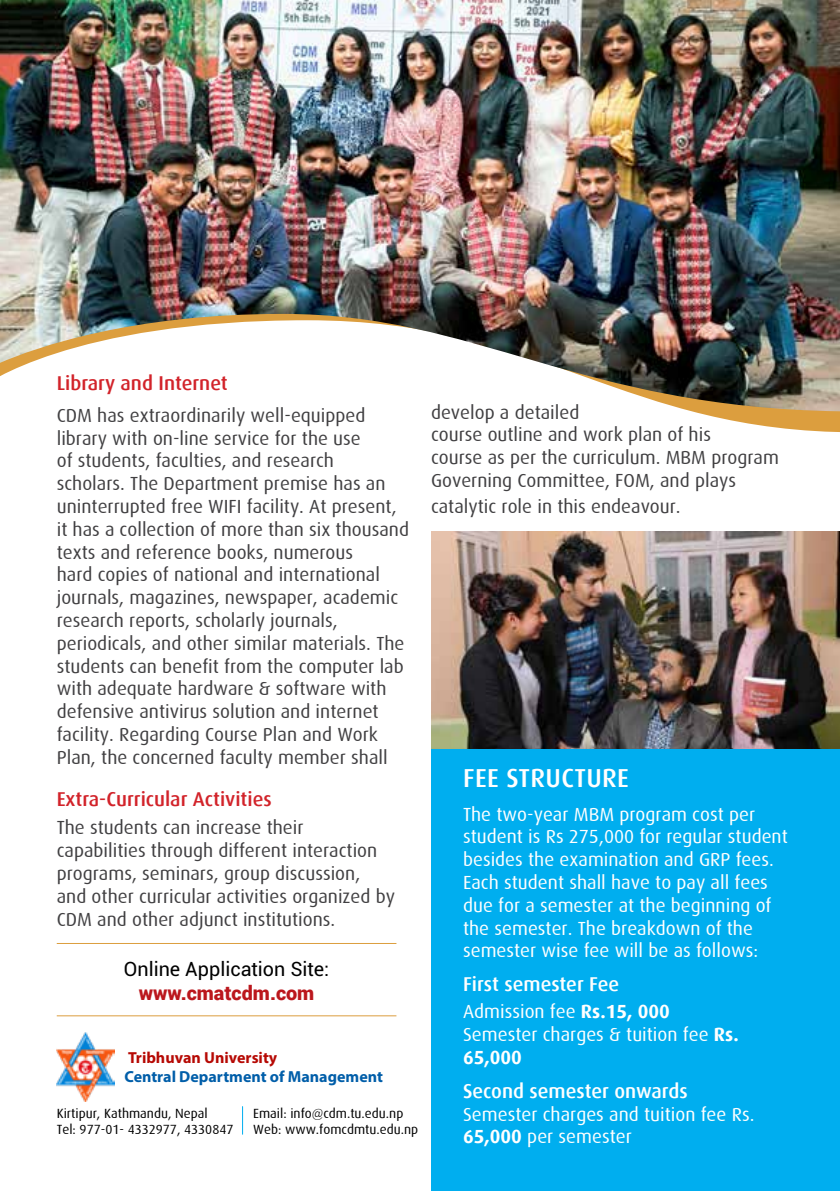
<style>
.page{position:relative;width:840px;height:1191px;background:#fff}
.page>*{position:absolute;margin:0;border:0;box-sizing:border-box;transform-origin:0 0}
.t1{font:500 26px "Dax";letter-spacing:.015em;color:#fff}
.t2{font:500 20px "Dax";color:#d2232a}
.t3{font:500 20px "Dax";color:#fff}
.t4{font:19.8px "Roboto";color:#000}
.t5{font:900 19.8px "Roboto";color:#bb171d}
.t6{font:19px/22.8px "Dax";color:#414042}
.t7{font:19px/22.8px "Dax";color:#fff}
.t8{font:700 16px "Myriad Pro";color:#005ea9}
.t9{font:700 16px "Myriad Pro";color:#b60904}
.t10{font:13.4px/16px "Dax";color:#000}
.s1{font-weight:700}
</style>
<div class="page">
<svg style="left:691px;top:411px;width:148px;height:21px;fill:#dc9e3e"></svg>
<div style="left:431px;top:726px;width:408px;height:465px;background:#00aeef"></div>
<img style="left:0;top:0;width:839px;height:411px">
<hr style="left:57px;top:943px;width:339px;height:1px;background:#dc9e3e">
<hr style="left:57px;top:1015px;width:339px;height:1px;background:#dc9e3e">
<img style="left:431px;top:531px;width:408px;height:217px">
<img style="left:57px;top:1032px;width:58px;height:69px">
<svg style="left:242px;top:1106px;width:1px;height:28px"></svg>
<p class="t2" style="left:57px;top:372px;width:172px">Library and Internet</p>
<p class="t6" style="left:57px;top:404px;width:353px">CDM has extraordinarily well-equipped library with on-line service for the use<br>of students, faculties, and research<br>scholars. The Department premise has an uninterrupted free WIFI facility. At present, it has a collection of more than six thousand texts and reference books, numerous<br>hard copies of national and international journals, magazines, newspaper, academic research reports, scholarly journals, periodicals, and other similar materials. The students can benefit from the computer lab with adequate hardware &amp; software with defensive antivirus solution and internet facility. Regarding Course Plan and Work Plan, the concerned faculty member shall</p>
<p class="t6" style="left:431px;top:401px;width:349px">develop a detailed<br>course outline and work plan of his<br>course as per the curriculum. MBM program<br>Governing Committee, FOM, and plays</p>
<p class="t6" style="left:431px;top:495px;width:251px">catalytic role in this endeavour.</p>
<h1 class="t1" style="left:463px;top:763px;width:167px">FEE STRUCTURE</h1>
<p class="t2" style="left:57px;top:787px;width:216px">Extra-Curricular Activities</p>
<p class="t6" style="left:57px;top:816px;width:339px">The students can increase their capabilities through different interaction programs, seminars, group discussion,<br>and other curricular activities organized by CDM and other adjunct institutions.</p>
<p class="t4" style="left:124px;top:955px;width:207px">Online Application Site:</p>
<p class="t5" style="left:139px;top:978px;width:177px">www.cmatcdm.com</p>
<p class="t9" style="left:128px;top:1047px;width:151px">Tribhuvan University</p>
<p class="t8" style="left:124px;top:1066px;width:260px">Central Department of Management</p>
<p class="t10" style="left:57px;top:1105px;width:178px">Kirtipur, Kathmandu, Nepal<br>Tel: 977-01- 4332977, 4330847</p>
<p class="t10" style="left:253px;top:1105px;width:166px">Email: info@cdm.tu.edu.np<br>Web: www.fomcdmtu.edu.np</p>
<p class="t7" style="left:463px;top:802px;width:326px">The two-year MBM program cost per student is Rs 275,000 for regular student besides the examination and GRP fees.<br>Each student shall have to pay all fees due for a semester at the beginning of the semester. The breakdown of the semester wise fee will be as follows:</p>
<p class="t3" style="left:463px;top:973px;width:158px">First semester Fee</p>
<p class="t7" style="left:463px;top:1000px;width:277px">Admission fee <span class="s1">Rs.15, 000<br></span>Semester charges &amp; tuition fee <span class="s1">Rs.<br>65,000</span></p>
<p class="t3" style="left:463px;top:1079px;width:226px">Second semester onwards</p>
<p class="t7" style="left:463px;top:1102px;width:293px">Semester charges and tuition fee Rs.<br><span class="s1">65,000</span> per semester</p>
</div>
